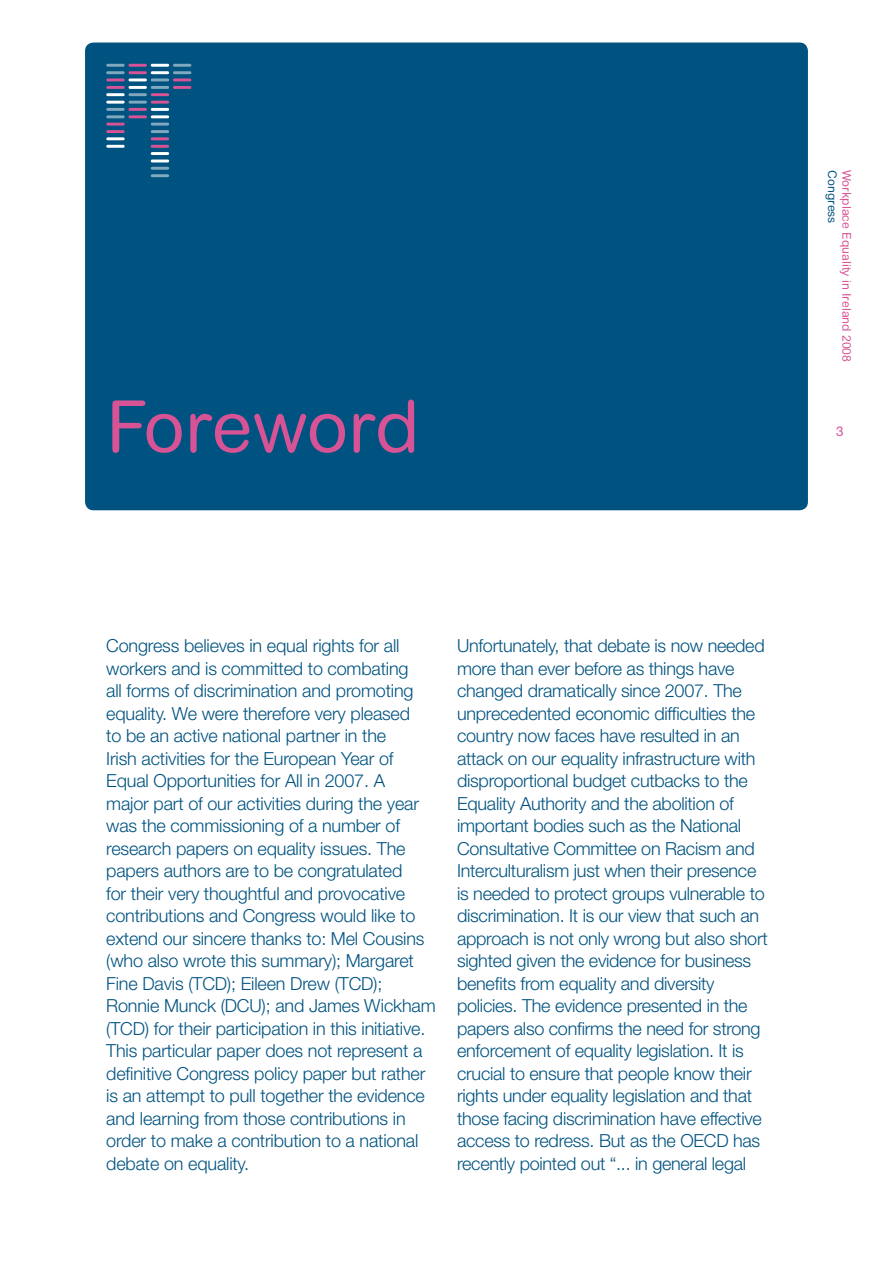
<style>
.page{position:relative;width:893px;height:1263px;background:#fff}
.page>*{position:absolute;margin:0;border:0;box-sizing:border-box;transform-origin:0 0}
.t1{font:72px "Arial Rounded MT Std";color:#d75395}
.t2{font:300 18px/22.5px "Helvetica Neue";letter-spacing:-.015em;color:#005380}
.t3{font:13.5px "Helvetica Neue";color:#d75395}
.t4{font:12px "Arial Rounded MT Std";color:#d75395}
.t5{font:12px "Arial Rounded MT Std";color:#005380}
</style>
<div class="page">
<div style="left:85px;top:43px;width:723px;height:467px;background:#005380;border-radius:9px"></div>
<hr style="left:173px;top:71px;width:18px;height:3px;background:#80a9bf;border-radius:2px">
<hr style="left:173px;top:64px;width:18px;height:3px;background:#80a9bf;border-radius:2px">
<hr style="left:151px;top:71px;width:18px;height:3px;background:#fff;border-radius:2px">
<hr style="left:151px;top:64px;width:18px;height:3px;background:#fff;border-radius:2px">
<hr style="left:129px;top:71px;width:18px;height:3px;background:#d75395;border-radius:2px">
<hr style="left:129px;top:64px;width:18px;height:3px;background:#d75395;border-radius:2px">
<hr style="left:106px;top:71px;width:19px;height:3px;background:#80a9bf;border-radius:2px">
<hr style="left:106px;top:64px;width:19px;height:3px;background:#80a9bf;border-radius:2px">
<hr style="left:106px;top:78px;width:19px;height:3px;background:#d75395;border-radius:2px">
<hr style="left:106px;top:86px;width:19px;height:3px;background:#d75395;border-radius:2px">
<hr style="left:129px;top:78px;width:18px;height:3px;background:#fff;border-radius:2px">
<hr style="left:129px;top:86px;width:18px;height:3px;background:#fff;border-radius:2px">
<hr style="left:151px;top:78px;width:18px;height:3px;background:#80a9bf;border-radius:2px">
<hr style="left:151px;top:86px;width:18px;height:3px;background:#80a9bf;border-radius:2px">
<hr style="left:173px;top:78px;width:18px;height:3px;background:#d75395;border-radius:2px">
<hr style="left:173px;top:86px;width:18px;height:3px;background:#d75395;border-radius:2px">
<hr style="left:151px;top:101px;width:18px;height:3px;background:#d75395;border-radius:2px">
<hr style="left:151px;top:93px;width:18px;height:3px;background:#d75395;border-radius:2px">
<hr style="left:129px;top:101px;width:18px;height:3px;background:#80a9bf;border-radius:2px">
<hr style="left:129px;top:93px;width:18px;height:3px;background:#80a9bf;border-radius:2px">
<hr style="left:106px;top:101px;width:19px;height:3px;background:#fff;border-radius:2px">
<hr style="left:106px;top:93px;width:19px;height:3px;background:#fff;border-radius:2px">
<hr style="left:151px;top:115px;width:18px;height:3px;background:#fff;border-radius:2px">
<hr style="left:151px;top:108px;width:18px;height:3px;background:#fff;border-radius:2px">
<hr style="left:129px;top:115px;width:18px;height:3px;background:#d75395;border-radius:2px">
<hr style="left:129px;top:108px;width:18px;height:3px;background:#d75395;border-radius:2px">
<hr style="left:106px;top:115px;width:19px;height:3px;background:#80a9bf;border-radius:2px">
<hr style="left:106px;top:108px;width:19px;height:3px;background:#80a9bf;border-radius:2px">
<hr style="left:106px;top:123px;width:19px;height:3px;background:#d75395;border-radius:2px">
<hr style="left:106px;top:130px;width:19px;height:3px;background:#d75395;border-radius:2px">
<hr style="left:151px;top:123px;width:18px;height:3px;background:#80a9bf;border-radius:2px">
<hr style="left:151px;top:130px;width:18px;height:3px;background:#80a9bf;border-radius:2px">
<hr style="left:151px;top:145px;width:18px;height:3px;background:#d75395;border-radius:2px">
<hr style="left:151px;top:137px;width:18px;height:3px;background:#d75395;border-radius:2px">
<hr style="left:106px;top:145px;width:19px;height:3px;background:#fff;border-radius:2px">
<hr style="left:106px;top:137px;width:19px;height:3px;background:#fff;border-radius:2px">
<svg style="left:151px;top:160px;width:18px;height:2px"></svg>
<hr style="left:151px;top:152px;width:18px;height:3px;background:#fff;border-radius:2px">
<hr style="left:151px;top:167px;width:18px;height:3px;background:#80a9bf;border-radius:2px">
<hr style="left:151px;top:174px;width:18px;height:3px;background:#80a9bf;border-radius:2px">
<h1 class="t1" style="left:106px;top:385px;width:315px">Foreword</h1>
<p class="t5" style="left:839px;top:170px;width:55px;rotate:90deg">Congress</p>
<p class="t4" style="left:854px;top:170px;width:193px;rotate:90deg">Workplace Equality in Ireland 2008</p>
<p class="t3" style="left:836px;top:423px;width:9px">3</p>
<p class="t2" style="left:106px;top:634px;width:331px">Congress believes in equal rights for all workers and is committed to combating<br>all forms of discrimination and promoting equality. We were therefore very pleased<br>to be an active national partner in the<br>Irish activities for the European Year of Equal Opportunities for All in 2007. A<br>major part of our activities during the year was the commissioning of a number of research papers on equality issues. The papers authors are to be congratulated<br>for their very thoughtful and provocative contributions and Congress would like to extend our sincere thanks to: Mel Cousins (who also wrote this summary); Margaret Fine Davis (TCD); Eileen Drew (TCD); Ronnie Munck (DCU); and James Wickham (TCD) for their participation in this initiative.<br>This particular paper does not represent a definitive Congress policy paper but rather is an attempt to pull together the evidence and learning from those contributions in order to make a contribution to a national debate on equality.</p>
<p class="t2" style="left:457px;top:634px;width:312px">Unfortunately, that debate is now needed more than ever before as things have changed dramatically since 2007. The unprecedented economic difficulties the country now faces have resulted in an attack on our equality infrastructure with disproportional budget cutbacks to the Equality Authority and the abolition of important bodies such as the National Consultative Committee on Racism and Interculturalism just when their presence is needed to protect groups vulnerable to discrimination. It is our view that such an approach is not only wrong but also short sighted given the evidence for business benefits from equality and diversity policies. The evidence presented in the papers also confirms the need for strong enforcement of equality legislation. It is crucial to ensure that people know their rights under equality legislation and that those facing discrimination have effective access to redress. But as the OECD has recently pointed out “... in general legal</p>
</div>
